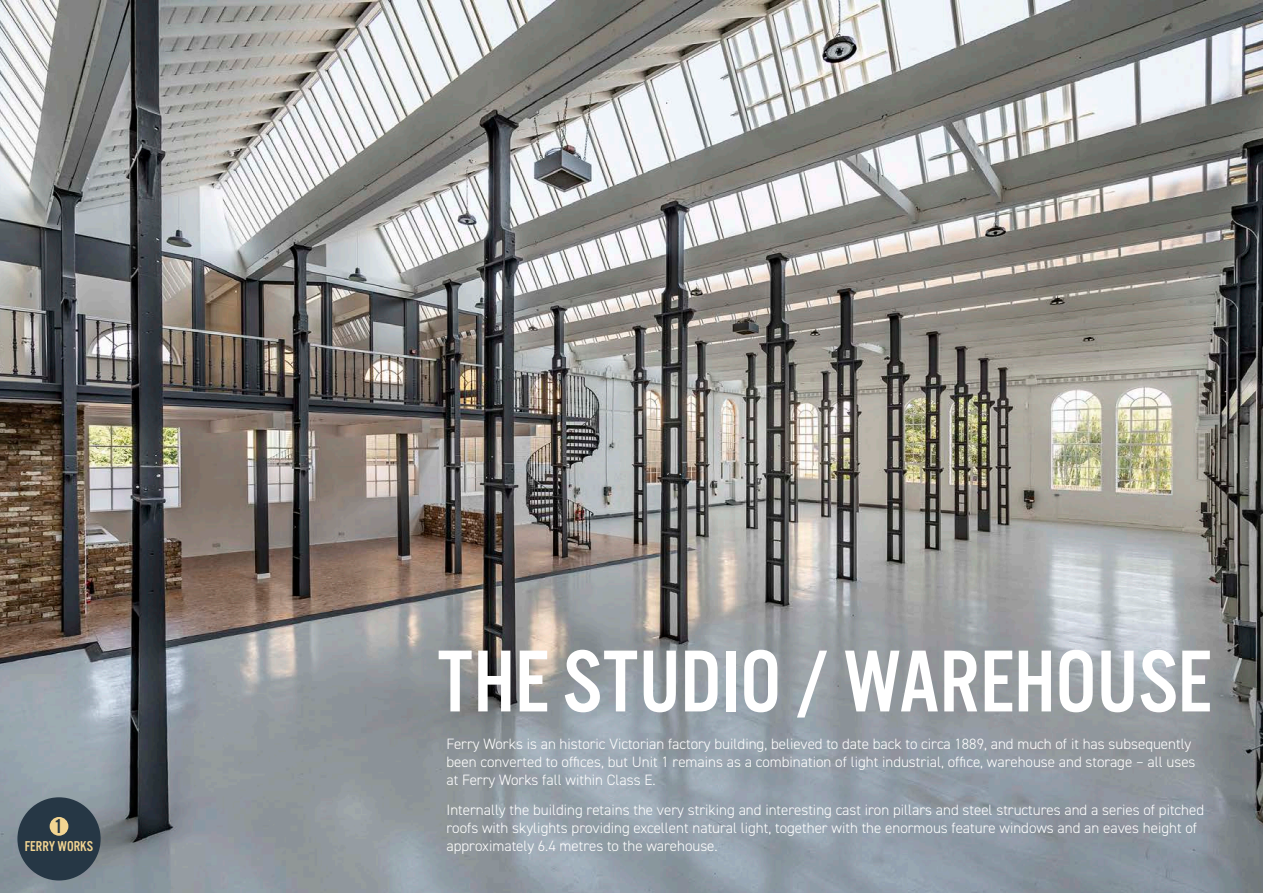
<style>
.page{position:relative;width:1263px;height:893px;background:#fff}
.page>*{position:absolute;margin:0;border:0;box-sizing:border-box;transform-origin:0 0}
.t1{font:91.2px "Alternate Got No 3 D";color:#fff}
.t2{font:21px "Alternate Got No 3 D";color:#263745}
.t3{font:300 15px/18px "DIN2014";color:#fff}
.t4{font:14.85px "Alternate Got No 3 D";color:#f3d592}
</style>
<div class="page">
<img style="left:0;top:0;width:1263px;height:893px">
<div style="left:17px;top:797px;width:84px;height:83px;background:#263745;border-radius:50%"></div>
<div style="left:50px;top:817px;width:18px;height:19px;background:#f3d592;border-radius:50%"></div>
<p class="t2" style="left:54px;top:815px;width:10px">1</p>
<p class="t4" style="left:25px;top:839px;width:70px">FERRY WORKS</p>
<p class="t1" style="left:438px;top:633px;width:775px">THE STUDIO / WAREHOUSE</p>
<p class="t3" style="left:446px;top:735px;width:750px">Ferry Works is an historic Victorian factory building, believed to date back to circa 1889, and much of it has subsequently been converted to offices, but Unit 1 remains as a combination of light industrial, office, warehouse and storage – all uses at Ferry Works fall within Class E.</p>
<p class="t3" style="left:446px;top:801px;width:759px">Internally the building retains the very striking and interesting cast iron pillars and steel structures and a series of pitched roofs with skylights providing excellent natural light, together with the enormous feature windows and an eaves height of approximately 6.4 metres to the warehouse.</p>
</div>
